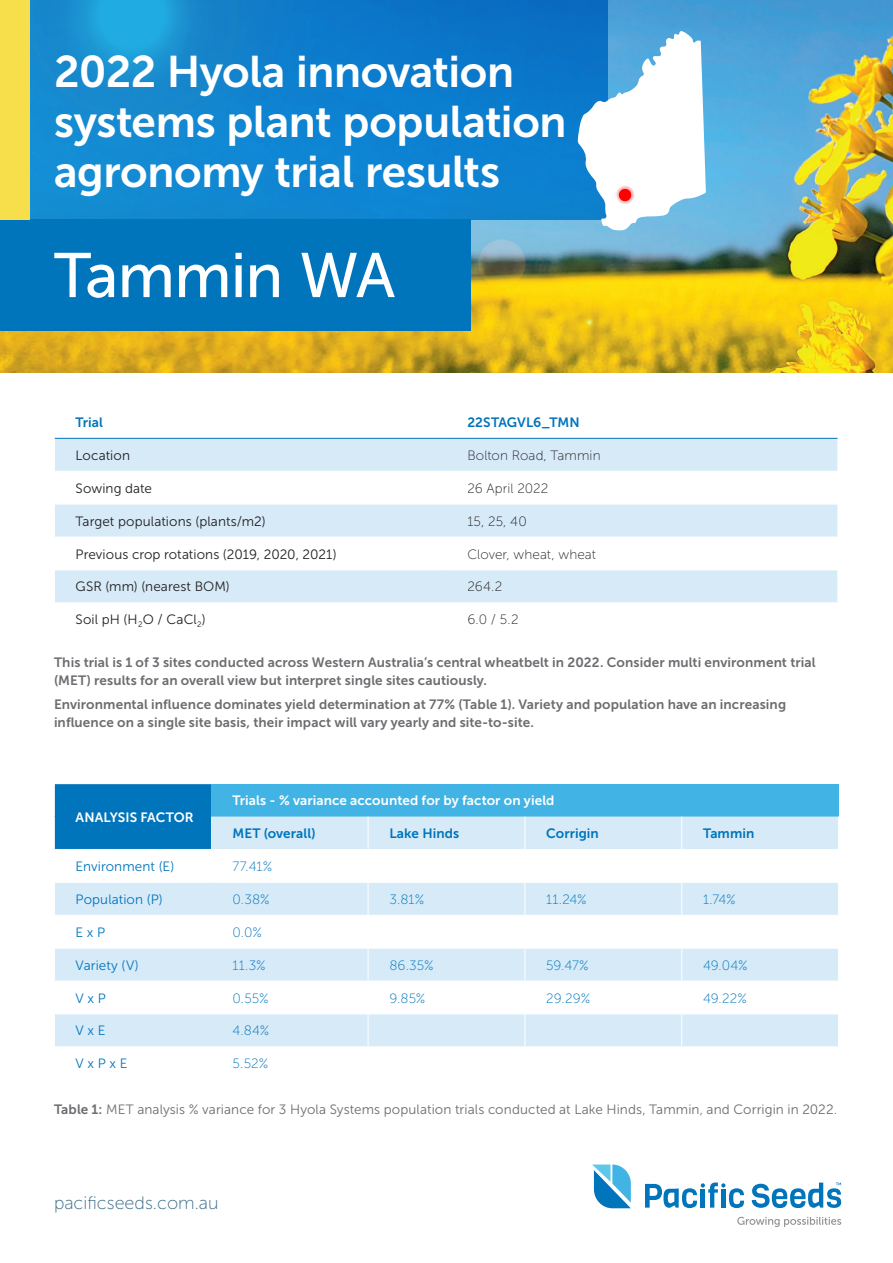
<style>
.page{position:relative;width:893px;height:1263px;background:#fff}
.page>*{position:absolute;margin:0;border:0;box-sizing:border-box;transform-origin:0 0}
.t1{font:62.7px "Museo Sans 500";letter-spacing:-.015em;color:#fff}
.t2{font:44.1px/49.9px "Museo Sans 700";letter-spacing:-.01em;color:#fff}
.t3{font:18px "Museo Sans 100";color:#386885}
.t4{font:13.5px/18px "Museo Sans 700";letter-spacing:.01em;color:#6c6d70}
.t5{font:13.5px "Museo Sans 300";letter-spacing:.005em;color:#231f20}
.t6{font:13.5px "Museo Sans 300";letter-spacing:.005em;color:#6c6d70}
.t7{font:13.5px "Museo Sans 100";color:#0075bb}
.t8{font:13.5px "Museo Sans 100";letter-spacing:.01em;color:#231f20}
.t9{font:13.5px "Museo Sans 700";letter-spacing:.01em;color:#fff}
.t10{font:13.5px "Museo Sans 700";letter-spacing:.005em;color:#0075bb}
.t11{font:13.5px "Museo Sans 300";letter-spacing:.005em;color:#0075bb}
.s1{font-family:"Museo Sans 700"}
</style>
<div class="page">
<svg style="left:737px;top:1217px;width:104px;height:10px"></svg>
<svg style="left:645px;top:1182px;width:99px;height:26px"></svg>
<svg style="left:592px;top:1164px;width:39px;height:44px"></svg>
<svg style="left:752px;top:1182px;width:89px;height:26px"></svg>
<img style="left:0;top:0;width:893px;height:372px">
<svg style="left:30px;top:0;width:578px;height:220px;background:#1083ce"></svg>
<div style="left:0;top:220px;width:470px;height:111px;background:#0075bb"></div>
<div style="left:0;top:65px;width:30px;height:77px;background:#f6df4a"></div>
<div style="left:0;top:142px;width:30px;height:78px;background:#f6df4a"></div>
<div style="left:0;top:0;width:30px;height:65px;background:#f6df4a"></div>
<svg style="left:578px;top:31px;width:128px;height:199px"></svg>
<svg style="left:55px;top:437px;width:782px;height:1px"></svg>
<svg style="left:55px;top:439px;width:782px;height:163px;fill:#d6eaf8"></svg>
<hr style="left:54px;top:471px;width:392px;height:1px;background:#fff">
<hr style="left:446px;top:471px;width:392px;height:1px;background:#fff">
<hr style="left:54px;top:504px;width:392px;height:1px;background:#fff">
<hr style="left:446px;top:504px;width:392px;height:1px;background:#fff">
<hr style="left:54px;top:537px;width:392px;height:1px;background:#fff">
<hr style="left:446px;top:537px;width:392px;height:1px;background:#fff">
<hr style="left:54px;top:569px;width:392px;height:1px;background:#fff">
<hr style="left:446px;top:569px;width:392px;height:1px;background:#fff">
<hr style="left:55px;top:438px;width:391px;height:1px;background:#0075bb">
<hr style="left:446px;top:438px;width:391px;height:1px;background:#0075bb">
<div style="left:54px;top:784px;width:157px;height:65px;background:#0075bb"></div>
<div style="left:211px;top:784px;width:628px;height:32px;background:#41b4e5"></div>
<svg style="left:55px;top:816px;width:783px;height:230px;fill:#d6eaf8"></svg>
<hr style="left:54px;top:784px;width:1px;height:32px;background:#fff">
<hr style="left:54px;top:816px;width:1px;height:33px;background:#fff">
<hr style="left:368px;top:816px;width:1px;height:33px;background:#fff">
<hr style="left:524px;top:816px;width:1px;height:33px;background:#fff">
<hr style="left:681px;top:816px;width:1px;height:33px;background:#fff">
<hr style="left:54px;top:849px;width:157px;height:1px;background:#fff">
<hr style="left:211px;top:849px;width:157px;height:1px;background:#fff">
<hr style="left:368px;top:849px;width:157px;height:1px;background:#fff">
<hr style="left:368px;top:850px;width:1px;height:32px;background:#fff">
<hr style="left:525px;top:849px;width:157px;height:1px;background:#fff">
<hr style="left:524px;top:850px;width:1px;height:32px;background:#fff">
<hr style="left:682px;top:849px;width:157px;height:1px;background:#fff">
<hr style="left:681px;top:850px;width:1px;height:32px;background:#fff">
<hr style="left:54px;top:882px;width:157px;height:1px;background:#fff">
<hr style="left:211px;top:882px;width:157px;height:1px;background:#fff">
<hr style="left:368px;top:882px;width:157px;height:1px;background:#fff">
<hr style="left:368px;top:883px;width:1px;height:32px;background:#fff">
<hr style="left:525px;top:882px;width:157px;height:1px;background:#fff">
<hr style="left:524px;top:883px;width:1px;height:32px;background:#fff">
<hr style="left:682px;top:882px;width:157px;height:1px;background:#fff">
<hr style="left:681px;top:883px;width:1px;height:32px;background:#fff">
<hr style="left:54px;top:915px;width:157px;height:1px;background:#fff">
<hr style="left:211px;top:915px;width:157px;height:1px;background:#fff">
<hr style="left:368px;top:915px;width:157px;height:1px;background:#fff">
<hr style="left:368px;top:916px;width:1px;height:32px;background:#fff">
<hr style="left:525px;top:915px;width:157px;height:1px;background:#fff">
<hr style="left:524px;top:916px;width:1px;height:32px;background:#fff">
<hr style="left:682px;top:915px;width:157px;height:1px;background:#fff">
<hr style="left:681px;top:916px;width:1px;height:32px;background:#fff">
<hr style="left:54px;top:948px;width:157px;height:1px;background:#fff">
<hr style="left:211px;top:948px;width:157px;height:1px;background:#fff">
<hr style="left:368px;top:948px;width:157px;height:1px;background:#fff">
<hr style="left:368px;top:948px;width:1px;height:33px;background:#fff">
<hr style="left:525px;top:948px;width:157px;height:1px;background:#fff">
<hr style="left:524px;top:948px;width:1px;height:33px;background:#fff">
<hr style="left:682px;top:948px;width:157px;height:1px;background:#fff">
<hr style="left:681px;top:948px;width:1px;height:33px;background:#fff">
<hr style="left:54px;top:981px;width:157px;height:1px;background:#fff">
<hr style="left:211px;top:981px;width:157px;height:1px;background:#fff">
<hr style="left:368px;top:981px;width:157px;height:1px;background:#fff">
<hr style="left:368px;top:981px;width:1px;height:32px;background:#fff">
<hr style="left:525px;top:981px;width:157px;height:1px;background:#fff">
<hr style="left:524px;top:981px;width:1px;height:32px;background:#fff">
<hr style="left:682px;top:981px;width:157px;height:1px;background:#fff">
<hr style="left:681px;top:981px;width:1px;height:32px;background:#fff">
<hr style="left:54px;top:1013px;width:157px;height:1px;background:#fff">
<hr style="left:211px;top:1013px;width:157px;height:1px;background:#fff">
<hr style="left:368px;top:1013px;width:157px;height:1px;background:#fff">
<hr style="left:368px;top:1014px;width:1px;height:32px;background:#fff">
<hr style="left:525px;top:1013px;width:157px;height:1px;background:#fff">
<hr style="left:524px;top:1014px;width:1px;height:32px;background:#fff">
<hr style="left:682px;top:1013px;width:157px;height:1px;background:#fff">
<hr style="left:681px;top:1014px;width:1px;height:32px;background:#fff">
<p class="t2" style="left:54px;top:47px;width:514px">2022 Hyola innovation systems plant population agronomy trial results</p>
<p class="t1" style="left:54px;top:241px;width:343px">Tammin WA</p>
<p class="t10" style="left:76px;top:415px;width:29px">Trial</p>
<p class="t10" style="left:467px;top:415px;width:114px">22STAGVL6_TMN</p>
<p class="t5" style="left:76px;top:448px;width:56px">Location</p>
<p class="t8" style="left:467px;top:448px;width:135px">Bolton Road, Tammin</p>
<p class="t5" style="left:76px;top:481px;width:78px">Sowing date</p>
<p class="t8" style="left:467px;top:481px;width:82px">26 April 2022</p>
<p class="t5" style="left:76px;top:514px;width:191px">Target populations (plants/m2)</p>
<p class="t8" style="left:467px;top:514px;width:61px">15, 25, 40</p>
<p class="t5" style="left:76px;top:547px;width:262px">Previous crop rotations (2019, 2020, 2021)</p>
<p class="t8" style="left:467px;top:547px;width:130px">Clover, wheat, wheat</p>
<p class="t5" style="left:76px;top:579px;width:156px">GSR (mm) (nearest BOM)</p>
<p class="t8" style="left:467px;top:580px;width:36px">264.2</p>
<p class="t5" style="left:76px;top:612px;width:132px">Soil pH (H<sub>2</sub>O / CaCl<sub>2</sub>)</p>
<p class="t8" style="left:467px;top:612px;width:53px">6.0 / 5.2</p>
<p class="t4" style="left:54px;top:653px;width:763px">This trial is 1 of 3 sites conducted across Western Australia’s central wheatbelt in 2022. Consider multi environment trial (MET) results for an overall view but interpret single sites cautiously.</p>
<p class="t4" style="left:54px;top:695px;width:734px">Environmental influence dominates yield determination at 77% (Table 1). Variety and population have an increasing influence on a single site basis, their impact will vary yearly and site-to-site.</p>
<p class="t9" style="left:76px;top:809px;width:120px">ANALYSIS FACTOR</p>
<p class="t9" style="left:232px;top:793px;width:324px">Trials - % variance accounted for by factor on yield</p>
<p class="t10" style="left:232px;top:826px;width:85px">MET (overall)</p>
<p class="t10" style="left:389px;top:826px;width:71px">Lake Hinds</p>
<p class="t10" style="left:546px;top:826px;width:54px">Corrigin</p>
<p class="t10" style="left:703px;top:826px;width:53px">Tammin</p>
<p class="t11" style="left:76px;top:859px;width:100px">Environment (E)</p>
<p class="t7" style="left:232px;top:859px;width:41px">77.41%</p>
<p class="t11" style="left:76px;top:892px;width:88px">Population (P)</p>
<p class="t7" style="left:232px;top:892px;width:39px">0.38%</p>
<p class="t7" style="left:389px;top:892px;width:36px">3.81%</p>
<p class="t7" style="left:546px;top:892px;width:42px">11.24%</p>
<p class="t7" style="left:703px;top:892px;width:34px">1.74%</p>
<p class="t11" style="left:76px;top:925px;width:31px">E x P</p>
<p class="t7" style="left:232px;top:925px;width:31px">0.0%</p>
<p class="t11" style="left:76px;top:958px;width:65px">Variety (V)</p>
<p class="t7" style="left:232px;top:958px;width:35px">11.3%</p>
<p class="t7" style="left:389px;top:958px;width:46px">86.35%</p>
<p class="t7" style="left:546px;top:958px;width:44px">59.47%</p>
<p class="t7" style="left:703px;top:958px;width:46px">49.04%</p>
<p class="t11" style="left:76px;top:991px;width:32px">V x P</p>
<p class="t7" style="left:232px;top:991px;width:38px">0.55%</p>
<p class="t7" style="left:389px;top:991px;width:38px">9.85%</p>
<p class="t7" style="left:546px;top:991px;width:45px">29.29%</p>
<p class="t7" style="left:703px;top:991px;width:46px">49.22%</p>
<p class="t11" style="left:76px;top:1023px;width:31px">V x E</p>
<p class="t7" style="left:232px;top:1024px;width:38px">4.84%</p>
<p class="t11" style="left:76px;top:1056px;width:53px">V x P x E</p>
<p class="t7" style="left:232px;top:1056px;width:37px">5.52%</p>
<p class="t6" style="left:54px;top:1102px;width:785px"><span class="s1">Table 1:</span> MET analysis % variance for 3 Hyola Systems population trials conducted at Lake Hinds, Tammin, and Corrigin in 2022.</p>
<p class="t3" style="left:54px;top:1193px;width:166px">pacificseeds.com.au</p>
</div>
